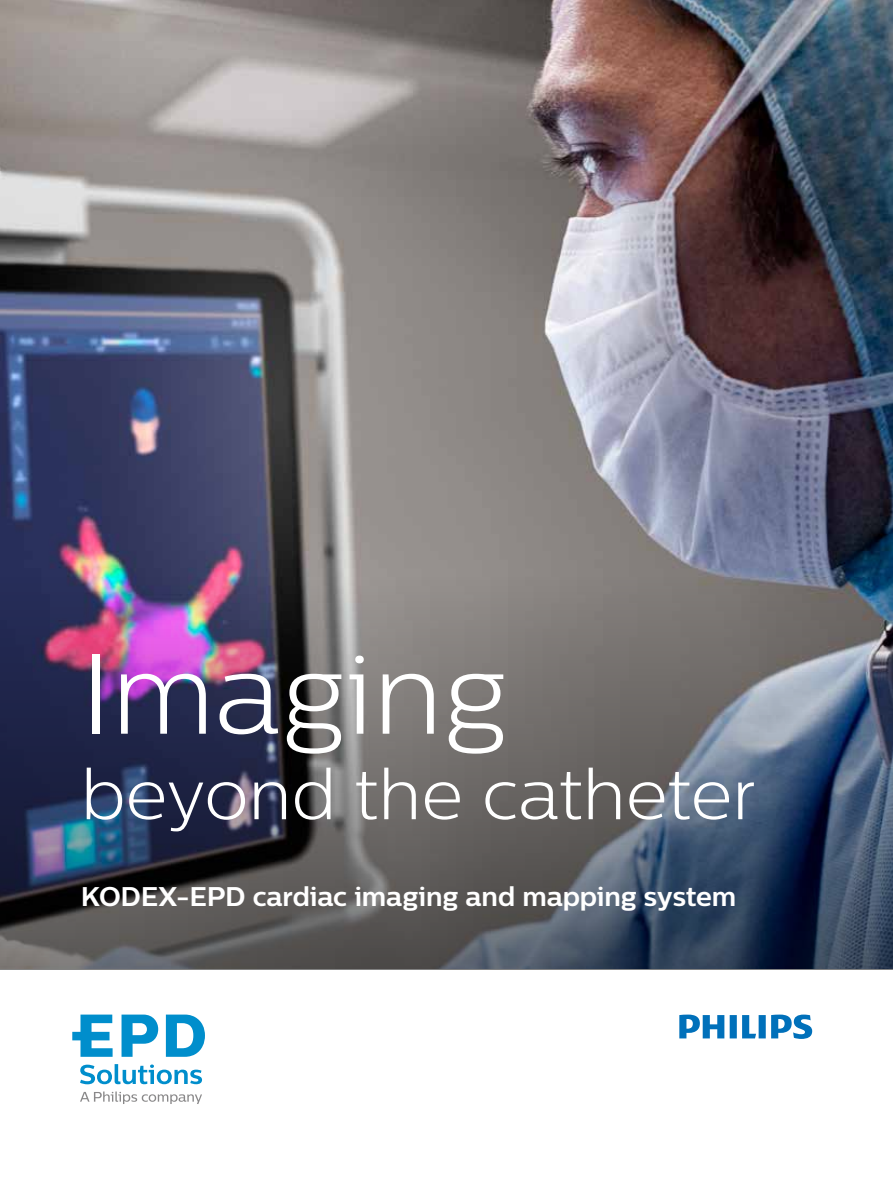
<style>
.page{position:relative;width:893px;height:1188px;background:#fff}
.page>*{position:absolute;margin:0;border:0;box-sizing:border-box;transform-origin:0 0}
.t1{font:300 114px "Centrale Sans";color:#fff}
.t2{font:300 70.5px "Centrale Sans";color:#fff}
.t3{font:700 27px "Centrale Sans";letter-spacing:-.005em;color:#fff}
</style>
<div class="page">
<img style="left:0;top:0;width:893px;height:492px">
<img style="left:0;top:492px;width:893px;height:477px">
<svg style="left:679px;top:1015px;width:133px;height:24px"></svg>
<svg style="left:80px;top:1092px;width:122px;height:12px"></svg>
<svg style="left:80px;top:1064px;width:122px;height:20px"></svg>
<svg style="left:72px;top:1015px;width:41px;height:42px"></svg>
<svg style="left:122px;top:1015px;width:36px;height:42px"></svg>
<svg style="left:166px;top:1015px;width:39px;height:42px"></svg>
<h1 class="t1" style="left:81px;top:629px;width:429px">Imaging</h1>
<h2 class="t2" style="left:81px;top:755px;width:677px">beyond the catheter</h2>
<p class="t3" style="left:81px;top:880px;width:657px">KODEX-EPD cardiac imaging and mapping system</p>
</div>
